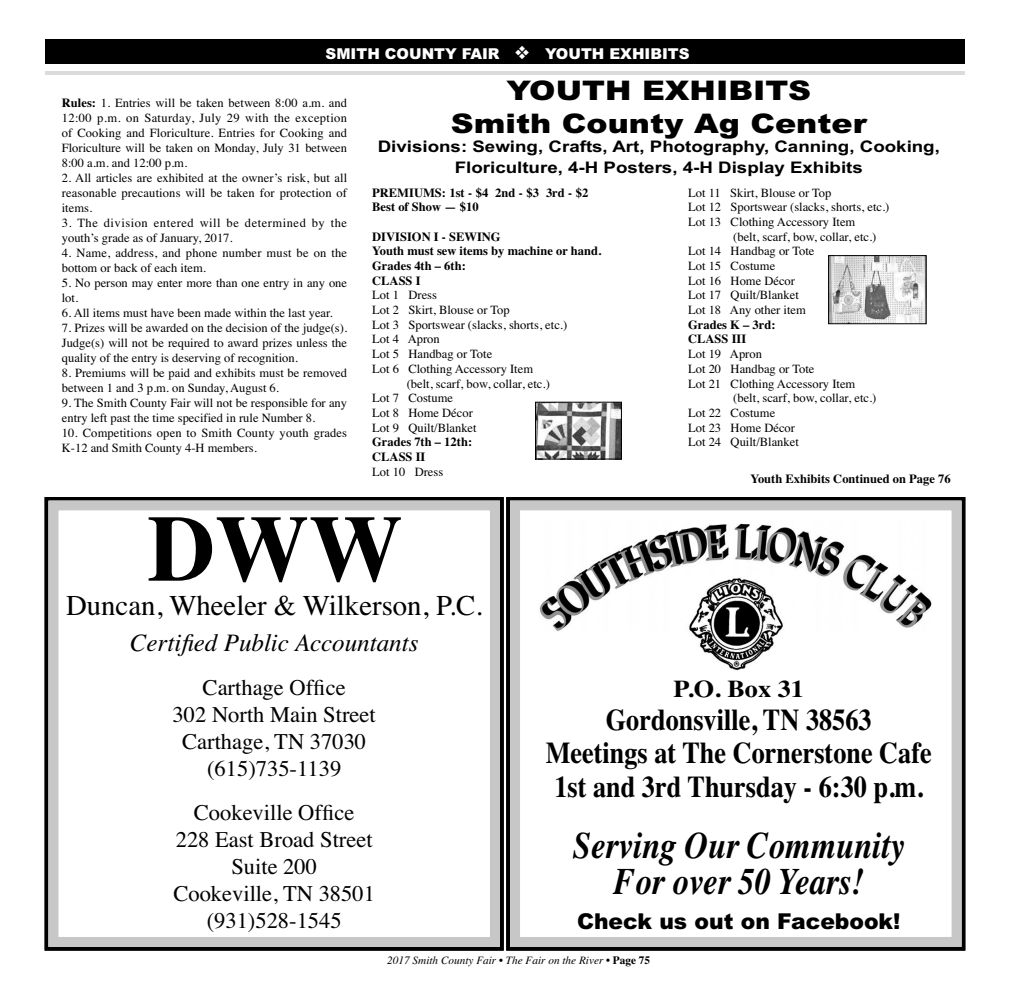
<style>
.page{position:relative;width:1024px;height:990px;background:#fff}
.page>*{position:absolute;margin:0;border:0;box-sizing:border-box;transform-origin:0 0}
.t1{font:700 93.75px "Times";color:#000}
.t2{font:italic 700 37.5px/36px "Times";color:#000;text-align:center;scale:.87 1}
.t3{font:700 30.25px/33.4px "Times";color:#000;text-align:center;scale:.87 1}
.t4{font:28.75px "Times";color:#000}
.t5{font:900 27px/32.4px "Arial";color:#000;text-align:center;scale:1.17 1}
.t6{font:italic 25px "Times";color:#000}
.t7{font:700 24.12px "Times";color:#000;scale:1.09 1}
.t8{font:22.5px/27px "Times";color:#000;text-align:center}
.t9{font:900 21.88px "Arial";color:#000}
.t10{font:700 16px/20.6px "Arial";color:#000;text-align:center;scale:1.17 1}
.t11{font:900 15px "Arial";color:#fff}
.t12{font:12.5px/15px "Times";color:#000}
.t13{font:700 12.5px/14.8px "Times";color:#000}
.t14{font:12.5px/15px "Times";letter-spacing:.04em;color:#000}
.t15{font:italic 11.25px "Times";color:#000}
.s1{font-weight:700}
.s2{font-weight:700;font-style:normal}
</style>
<div class="page">
<div style="left:45px;top:497px;width:459px;height:454px;border:4px solid #000"></div>
<div style="left:48px;top:500px;width:452px;height:447px;border:10px solid #c7c7c7"></div>
<div style="left:506px;top:497px;width:459px;height:454px;border:4px solid #000"></div>
<div style="left:510px;top:500px;width:451px;height:447px;border:10px solid #c7c7c7"></div>
<img style="left:540px;top:523px;width:392px;height:108px">
<img style="left:688px;top:576px;width:96px;height:95px">
<div style="left:45px;top:39px;width:920px;height:25px;background:#000"></div>
<hr style="left:45px;top:71px;width:920px;height:4px;background:#dbdbdb">
<img style="left:537px;top:404px;width:83px;height:53px">
<div style="left:535px;top:402px;width:87px;height:57px;border:1px solid #000"></div>
<img style="left:830px;top:257px;width:94px;height:65px">
<div style="left:828px;top:255px;width:98px;height:69px;border:1px solid #000"></div>
<p class="t11" style="left:326px;top:45px;width:365px">SMITH COUNTY FAIR ❖ YOUTH EXHIBITS</p>
<p class="t12" style="left:62px;top:97px;width:287px;text-align:justify"><span class="s1">Rules:</span> 1. Entries will be taken between 8:00 a.m. and 12:00 p.m. on Saturday, July 29 with the exception of Cooking and Floriculture. Entries for Cooking and Floriculture will be taken on Monday, July 31 between 8:00 a.m. and 12:00 p.m.</p>
<p class="t12" style="left:62px;top:172px;width:287px;text-align:justify">2. All articles are exhibited at the owner’s risk, but all reasonable precautions will be taken for protection of items.</p>
<p class="t14" style="left:62px;top:217px;width:287px">3. The division entered will be determined by the youth’s grade as of January, 2017.</p>
<p class="t12" style="left:62px;top:247px;width:287px">4. Name, address, and phone number must be on the bottom or back of each item.</p>
<p class="t12" style="left:62px;top:277px;width:287px">5. No person may enter more than one entry in any one lot.</p>
<p class="t12" style="left:62px;top:307px;width:272px">6. All items must have been made within the last year.</p>
<p class="t12" style="left:62px;top:322px;width:287px;text-align:justify">7. Prizes will be awarded on the decision of the judge(s).<br>Judge(s) will not be required to award prizes unless the quality of the entry is deserving of recognition.</p>
<p class="t12" style="left:62px;top:367px;width:287px">8. Premiums will be paid and exhibits must be removed between 1 and 3 p.m. on Sunday, August 6.</p>
<p class="t12" style="left:62px;top:397px;width:287px">9. The Smith County Fair will not be responsible for any entry left past the time specified in rule Number 8.</p>
<p class="t12" style="left:62px;top:427px;width:287px">10. Competitions open to Smith County youth grades<br>K-12 and Smith County 4-H members.</p>
<h3 class="t5" style="left:451px;top:75px;width:357px">YOUTH EXHIBITS<br>Smith County Ag Center</h3>
<p class="t10" style="left:378px;top:136px;width:482px">Divisions: Sewing, Crafts, Art, Photography, Canning, Cooking,<br>Floriculture, 4-H Posters, 4-H Display Exhibits</p>
<p class="t13" style="left:372px;top:186px;width:218px">PREMIUMS: 1st - $4 2nd - $3 3rd - $2<br>Best of Show — $10</p>
<p class="t13" style="left:372px;top:230px;width:230px">DIVISION I - SEWING<br>Youth must sew items by machine or hand.<br>Grades 4th – 6th:<br>CLASS I</p>
<p class="t12" style="left:372px;top:289px;width:196px;line-height:14.6px">Lot 1 Dress<br>Lot 2 Skirt, Blouse or Top<br>Lot 3 Sportswear (slacks, shorts, etc.)<br>Lot 4 Apron<br>Lot 5 Handbag or Tote<br>Lot 6 Clothing Accessory Item</p>
<p class="t12" style="left:372px;top:377px;width:179px;line-height:14.6px;text-indent:34px">(belt, scarf, bow, collar, etc.)<br>Lot 7 Costume<br>Lot 8 Home Décor<br>Lot 9 Quilt/Blanket</p>
<p class="t13" style="left:372px;top:436px;width:101px">Grades 7th – 12th:<br>CLASS II</p>
<p class="t12" style="left:372px;top:465px;width:73px">Lot 10 Dress</p>
<p class="t12" style="left:688px;top:186px;width:203px">Lot 11 Skirt, Blouse or Top<br>Lot 12 Sportswear (slacks, shorts, etc.)<br>Lot 13 Clothing Accessory Item</p>
<p class="t12" style="left:688px;top:230px;width:190px;text-indent:45px">(belt, scarf, bow, collar, etc.)<br>Lot 14 Handbag or Tote<br>Lot 15 Costume<br>Lot 16 Home Décor<br>Lot 17 Quilt/Blanket<br>Lot 18 Any other item</p>
<p class="t13" style="left:688px;top:318px;width:89px">Grades K – 3rd:<br>CLASS III</p>
<p class="t12" style="left:688px;top:348px;width:75px">Lot 19 Apron</p>
<p class="t12" style="left:688px;top:362px;width:128px">Lot 20 Handbag or Tote</p>
<p class="t12" style="left:688px;top:377px;width:169px">Lot 21 Clothing Accessory Item</p>
<p class="t12" style="left:733px;top:392px;width:145px">(belt, scarf, bow, collar, etc.)</p>
<p class="t12" style="left:688px;top:406px;width:89px">Lot 22 Costume</p>
<p class="t12" style="left:688px;top:421px;width:108px">Lot 23 Home Décor</p>
<p class="t12" style="left:688px;top:436px;width:112px">Lot 24 Quilt/Blanket</p>
<p class="t13" style="left:750px;top:473px;width:202px">Youth Exhibits Continued on Page 76</p>
<h1 class="t1" style="left:147px;top:515px;width:257px">DWW</h1>
<h3 class="t4" style="left:66px;top:595px;width:418px">Duncan, Wheeler &amp; Wilkerson, P.C.</h3>
<h3 class="t6" style="left:130px;top:633px;width:290px">Certified Public Accountants</h3>
<h3 class="t8" style="left:173px;top:676px;width:205px">Carthage Office<br>302 North Main Street<br>Carthage, TN 37030 (615)735-1139</h3>
<h3 class="t8" style="left:173px;top:801px;width:203px">Cookeville Office<br>228 East Broad Street<br>Suite 200<br>Cookeville, TN 38501 (931)528-1545</h3>
<h3 class="t7" style="left:673px;top:680px;width:121px">P.O. Box 31</h3>
<h3 class="t3" style="left:546px;top:706px;width:445px">Gordonsville, TN 38563<br>Meetings at The Cornerstone Cafe<br>1st and 3rd Thursday - 6:30 p.m.</h3>
<h2 class="t2" style="left:573px;top:830px;width:383px">Serving Our Community<br>For over 50 Years!</h2>
<h3 class="t9" style="left:577px;top:909px;width:325px">Check us out on Facebook!</h3>
<p class="t15" style="left:387px;top:956px;width:264px">2017 Smith County Fair • The Fair on the River <span class="s1">•</span> <span class="s2">Page 75</span></p>
</div>
